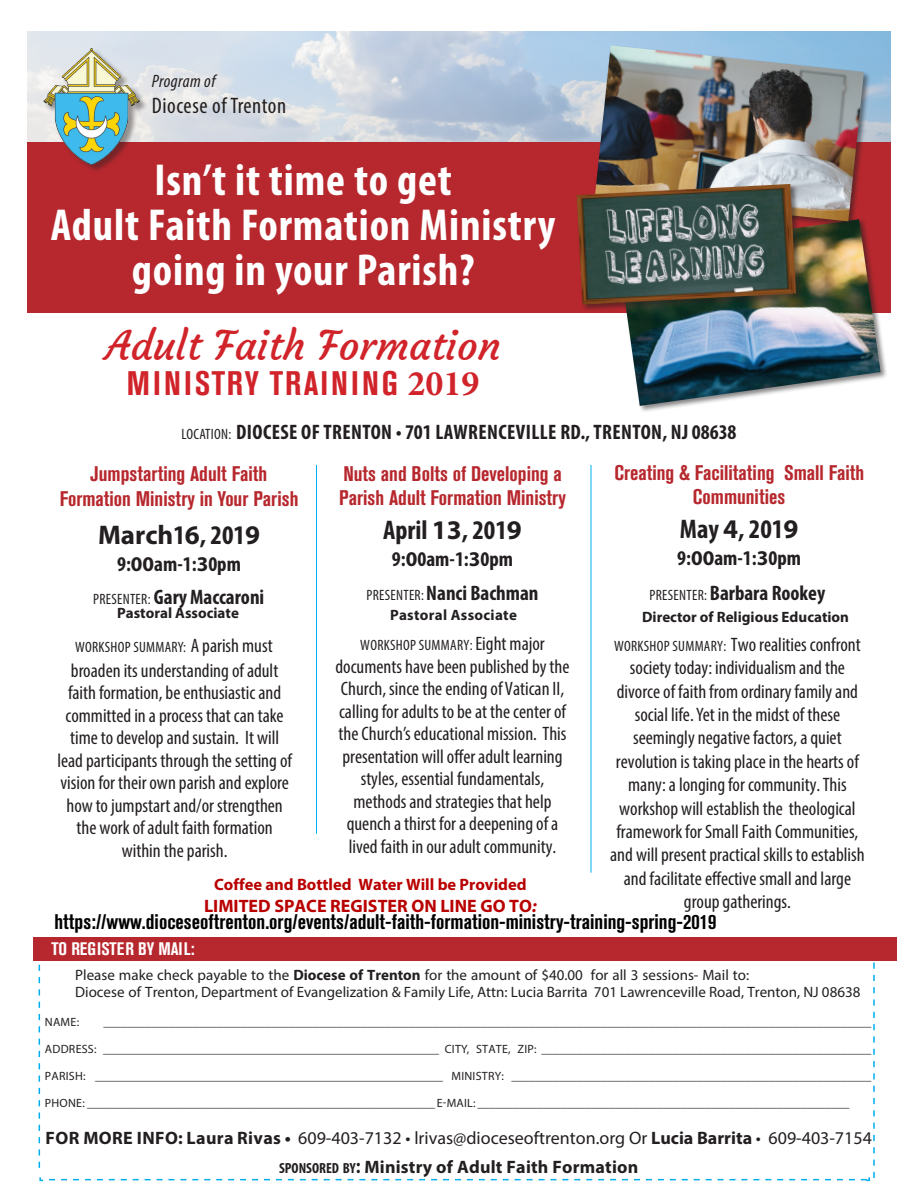
<style>
.page{position:relative;width:918px;height:1188px;background:#fff}
.page>*{position:absolute;margin:0;border:0;box-sizing:border-box;transform-origin:0 0}
.t1{font:700 condensed 45px/45px "Myriad Pro";letter-spacing:.02em;color:#fff;text-align:center}
.t2{font:40.5px "Courgette";color:#d1232a}
.t3{font:700 condensed 33.75px "Akzidenz Grotesk BE";letter-spacing:.085em;color:#d1232a}
.t4{font:700 condensed 27px "Myriad Pro";color:#231f20}
.t5{font:700 27px "Myriad Pro";color:#231f20}
.t6{font:condensed 22.5px "Myriad Pro";letter-spacing:.025em;color:#231f20}
.t7{font:700 condensed 21px/24px "Akzidenz Grotesk BE";color:#b7282e;text-align:center}
.t8{font:700 condensed 21px/33.8px "Myriad Pro";color:#231f20;text-align:center}
.t9{font:700 condensed 21px "Akzidenz Grotesk BE";color:#000}
.t10{font:700 condensed 21px "Myriad Pro";letter-spacing:.02em;color:#231f20}
.t11{font:condensed 19.5px/22.5px "Myriad Pro";color:#231f20;text-align:center}
.t12{font:700 18px/29px "Myriad Pro";letter-spacing:.01em;color:#231f20;text-align:center}
.t13{font:700 18px "Myriad Pro";color:#b90000}
.t14{font:700 condensed 18px "Akzidenz Grotesk BE";color:#fff}
.t15{font:italic condensed 18px "Myriad Pro";letter-spacing:.025em;color:#231f20}
.t16{font:700 16.5px "Myriad Pro";color:#b90000}
.t17{font:15px/17.9px "Myriad Pro";color:#231f20}
.t18{font:700 15px "Myriad Pro";color:#231f20}
.t19{font:700 15px/29.7px "Myriad Pro";letter-spacing:.02em;color:#231f20;text-align:center}
.t20{font:condensed 15px "Myriad Pro";letter-spacing:.02em;color:#231f20}
.t21{font:12px "Myriad Pro";letter-spacing:.02em;color:#231f20}
.s1{font-family:"Minion Pro";font-stretch:normal;font-size:36px}
.s2{font-weight:400;font-size:15px}
.s3{font-stretch:normal}
.s4{font-size:15px}
.s5{font-stretch:condensed}
.s6{font-size:19.5px}
.s7{font-weight:400;font-stretch:condensed}
.s8{font-weight:400;font-stretch:condensed;font-size:19.5px}
.s9{font-style:italic}
.s10{font-weight:700}
.s11{font-weight:400}
.s12{font-stretch:condensed;font-size:14.7px}
.s13{font-stretch:condensed;font-size:21px}
</style>
<div class="page">
<svg style="left:39px;top:964px;width:832px;height:218px"></svg>
<img style="left:27px;top:32px;width:864px;height:111px">
<div style="left:27px;top:143px;width:864px;height:170px;background:#b7282e"></div>
<div style="left:617px;top:218px;width:271px;height:195px;background:#231f20;opacity:.55"></div>
<img style="left:618px;top:219px;width:263px;height:187px">
<div style="left:594px;top:44px;width:278px;height:185px;background:#231f20;opacity:.55"></div>
<img style="left:595px;top:45px;width:269px;height:176px">
<div style="left:576px;top:183px;width:228px;height:129px;background:#231f20;opacity:.55"></div>
<img style="left:577px;top:184px;width:219px;height:121px">
<hr style="left:316px;top:465px;width:1px;height:369px;background:#00aeef">
<hr style="left:591px;top:465px;width:1px;height:408px;background:#00aeef">
<div style="left:44px;top:48px;width:104px;height:126px;background:#231f20;opacity:.45"></div>
<img style="left:43px;top:48px;width:97px;height:117px">
<div style="left:33px;top:938px;width:864px;height:23px;background:#b7282e"></div>
<p class="t15" style="left:152px;top:70px;width:65px">Program of</p>
<p class="t6" style="left:152px;top:91px;width:136px">Diocese of Trenton</p>
<h1 class="t1" style="left:51px;top:157px;width:506px">Isn’t it time to get<br>Adult Faith Formation Ministry going in your Parish?</h1>
<h2 class="t2" style="left:106px;top:320px;width:397px">Adult Faith Formation</h2>
<h3 class="t3" style="left:127px;top:364px;width:354px">MINISTRY TRAINING <span class="s1">2019</span></h3>
<p class="t10" style="left:182px;top:419px;width:556px"><span class="s2">LOCATION:</span> DIOCESE OF TRENTON • 701 LAWRENCEVILLE RD., TRENTON, NJ 08638</p>
<p class="t7" style="left:614px;top:461px;width:251px">Creating &amp; Facilitating Small Faith<br>Communities</p>
<h3 class="t4" style="left:680px;top:512px;width:120px">May <span class="s3">4</span>, 201<span class="s3">9</span></h3>
<p class="t8" style="left:650px;top:540px;width:177px;line-height:35px">9:<span class="s3">00</span>am-1:<span class="s3">3</span>0pm<br><span class="s2">PRESENTER:</span> Barbara Rookey</p>
<p class="t18" style="left:642px;top:607px;width:208px">Director of Religious Education</p>
<p class="t11" style="left:614px;top:633px;width:248px"><span class="s4">WORKSHOP SUMMARY:</span> Two realities confront</p>
<p class="t7" style="left:60px;top:461px;width:240px;line-height:25.2px">Jumpstarting Adult Faith<br>Formation Ministry in Your Parish</p>
<h3 class="t5" style="left:98px;top:517px;width:163px">March<span class="s5">1</span>6<span class="s5">, 201</span>9</h3>
<p class="t8" style="left:93px;top:546px;width:173px">9:<span class="s3">00</span>am-1:<span class="s3">3</span>0pm<br><span class="s2">PRESENTER:</span> Gary Maccaroni</p>
<p class="t18" style="left:117px;top:603px;width:123px">Pastoral Associate</p>
<p class="t20" style="left:75px;top:638px;width:199px">WORKSHOP SUMMARY: <span class="s6">A parish must</span></p>
<p class="t11" style="left:57px;top:659px;width:236px">broaden its understanding of adult faith formation, be enthusiastic and committed in a process that can take time to develop and sustain. It will lead participants through the setting of vision for their own parish and explore how to jumpstart and/or strengthen the work of adult faith formation within the parish.</p>
<p class="t7" style="left:339px;top:462px;width:228px;text-align:left">Nuts and Bolts of Developing a<br>Parish Adult Formation Ministry</p>
<h3 class="t4" style="left:383px;top:513px;width:140px">April <span class="s3">13</span>, 201<span class="s3">9</span></h3>
<p class="t8" style="left:366px;top:541px;width:174px">9:<span class="s3">0</span>0am-1:<span class="s3">3</span>0pm<br><span class="s2">PRESENTER:</span>Nanci Bachman</p>
<p class="t19" style="left:360px;top:600px;width:186px">Pastoral Associate<br><span class="s7">WORKSHOP SUMMARY:</span> <span class="s8">Eight major</span></p>
<p class="t11" style="left:336px;top:655px;width:236px">documents have been published by the Church, since the ending of Vatican II, calling for adults to be at the center of the Church’s educational mission. This presentation will offer adult learning styles, essential fundamentals, methods and strategies that help quench a thirst for a deepening of a lived faith in our adult community.</p>
<p class="t11" style="left:610px;top:656px;width:256px;line-height:23.4px">society today: individualism and the divorce of faith from ordinary family and social life. Yet in the midst of these seemingly negative factors, a quiet revolution is taking place in the hearts of many: a longing for community. This workshop will establish the theological framework for Small Faith Communities, and will present practical skills to establish and facilitate effective small and large group gatherings.</p>
<p class="t16" style="left:214px;top:874px;width:314px">Coffee and Bottled Water Will be Provided</p>
<p class="t13" style="left:204px;top:894px;width:334px">LIMITED SPACE REGISTER ON LINE GO TO<span class="s9">:</span></p>
<p class="t9" style="left:54px;top:909px;width:663px">https://www.dioceseoftrenton.org/events/adult-faith-formation-ministry-training-spring-2019</p>
<p class="t14" style="left:51px;top:938px;width:145px">TO REGISTER BY MAIL:</p>
<p class="t17" style="left:75px;top:965px;width:787px">Please make check payable to the <span class="s10">Diocese of Trenton</span> for the amount of $40.00 for all 3 sessions- Mail to:<br>Diocese of Trenton, Department of Evangelization &amp; Family Life, Attn: Lucia Barrita 701 Lawrenceville Road, Trenton, NJ 08638</p>
<p class="t21" style="left:45px;top:1014px;width:36px">NAME:</p>
<p class="t21" style="left:103px;top:1014px;width:769px">________________________________________________________________________________________________________________________________</p>
<p class="t21" style="left:45px;top:1041px;width:828px">ADDRESS: ________________________________________________________ CITY, STATE, ZIP: _______________________________________________________</p>
<p class="t21" style="left:45px;top:1068px;width:828px">PARISH: __________________________________________________________ MINISTRY: ____________________________________________________________</p>
<p class="t21" style="left:45px;top:1095px;width:806px">PHONE: __________________________________________________________E-MAIL: ______________________________________________________________</p>
<p class="t12" style="left:46px;top:1122px;width:828px">FOR MORE INFO: Laura Rivas • <span class="s11">609-403-7132 • lrivas@dioceseoftrenton.org Or</span> Lucia Barrita <span class="s11">• 609-403-7154<br></span><span class="s12">SPONSORED BY</span><span class="s13">:</span> Ministry of Adult Faith Formation</p>
</div>
